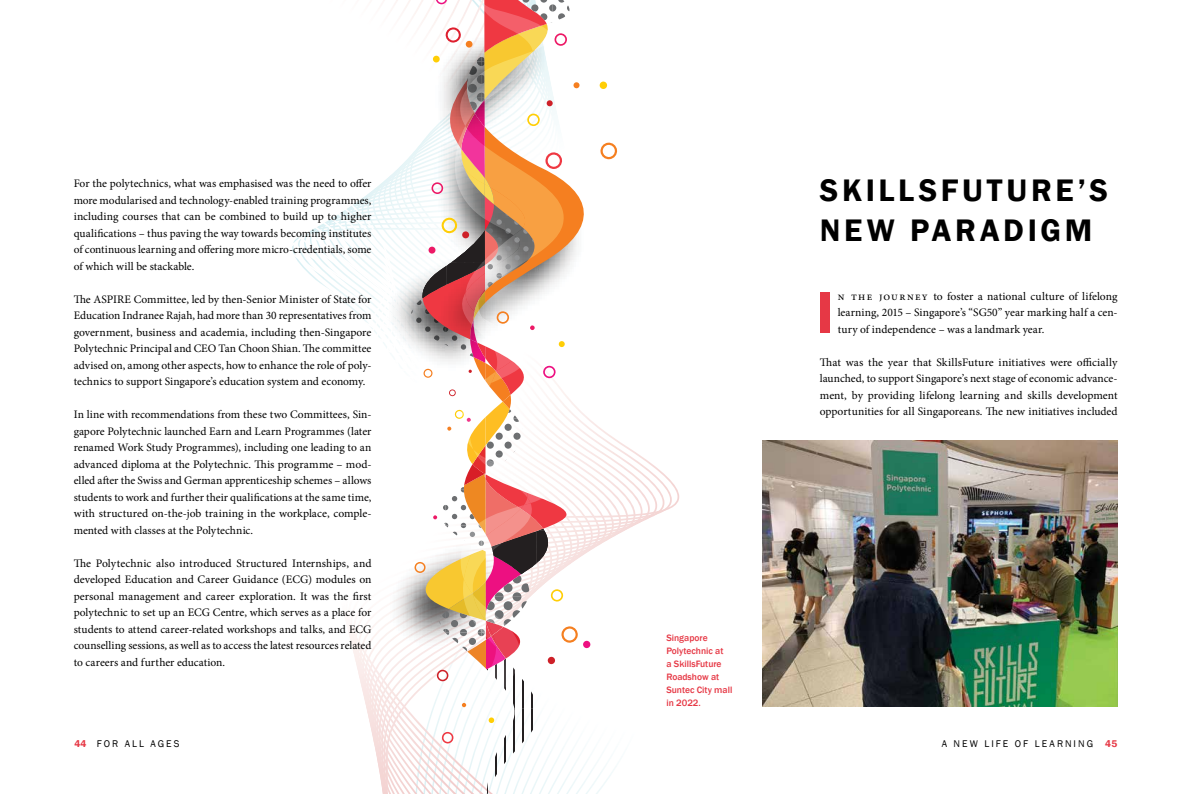
<style>
.page{position:relative;width:1191px;height:794px;background:#fff}
.page>*{position:absolute;margin:0;border:0;box-sizing:border-box;transform-origin:0 0}
.t1{font:600 61px "Franklin Gothic";color:#e63845}
.t2{font:600 32px/39.5px "Franklin Gothic";letter-spacing:.115em;color:#000}
.t3{font:11.5px/16.5px "Minion Pro";color:#000;text-align:justify}
.t4{font:10px "Franklin Gothic";letter-spacing:.2em;color:#000}
.t5{font:500 9.5px/13px "Franklin Gothic";color:#e63845}
.s1{font-weight:600;color:#e63845}
</style>
<div class="page">
<svg style="left:292px;top:187px;width:241px;height:607px"></svg>
<hr style="left:487px;top:709px;width:1px;height:85px;background:#231f20">
<hr style="left:504px;top:709px;width:2px;height:85px;background:#231f20">
<hr style="left:522px;top:709px;width:1px;height:85px;background:#231f20">
<hr style="left:495px;top:709px;width:2px;height:85px;background:#231f20">
<hr style="left:513px;top:709px;width:2px;height:85px;background:#231f20">
<hr style="left:531px;top:709px;width:1px;height:85px;background:#231f20">
<svg style="left:377px;top:0;width:240px;height:743px"></svg>
<svg style="left:540px;top:13px;width:7px;height:7px"></svg>
<img style="left:763px;top:440px;width:354px;height:266px">
<p class="t3" style="left:74px;top:175px;width:299px">For the polytechnics, what was emphasised was the need to offer more modularised and technology-enabled training programmes, including courses that can be combined to build up to higher qualifications – thus paving the way towards becoming institutes of continuous learning and offering more micro-credentials, some of which will be stackable.</p>
<p class="t3" style="left:74px;top:291px;width:299px">The ASPIRE Committee, led by then-Senior Minister of State for Education Indranee Rajah, had more than 30 representatives from government, business and academia, including then-Singapore Polytechnic Principal and CEO Tan Choon Shian. The committee advised on, among other aspects, how to enhance the role of poly&shy;technics to support Singapore’s education system and economy.</p>
<p class="t3" style="left:74px;top:406px;width:299px">In line with recommendations from these two Committees, Sin&shy;gapore Polytechnic launched Earn and Learn Programmes (later renamed Work Study Programmes), including one leading to an advanced diploma at the Polytechnic. This programme – mod&shy;elled after the Swiss and German apprenticeship schemes – allows students to work and further their qualifications at the same time, with structured on-the-job training in the workplace, comple&shy;mented with classes at the Polytechnic.</p>
<p class="t3" style="left:74px;top:555px;width:299px">The Polytechnic also introduced Structured Internships, and developed Education and Career Guidance (ECG) modules on personal management and career exploration. It was the first polytechnic to set up an ECG Centre, which serves as a place for students to attend career-related workshops and talks, and ECG counselling sessions, as well as to access the latest resources related to careers and further education.</p>
<p class="t5" style="left:666px;top:631px;width:67px">Singapore<br>Polytechnic at<br>a SkillsFuture<br>Roadshow at<br>Suntec City mall in 2022.</p>
<h2 class="t2" style="left:820px;top:171px;width:290px">SKILLSFUTURE’S<br>NEW PARADIGM</h2>
<h1 class="t1" style="left:815px;top:275px;width:19px">I</h1>
<p class="t3" style="left:837px;top:288px;width:281px">n the journey to foster a national culture of lifelong learning, 2015 – Singapore’s “SG50” year marking half a cen&shy;tury of independence – was a landmark year.</p>
<p class="t3" style="left:820px;top:354px;width:299px">That was the year that SkillsFuture initiatives were officially launched, to support Singapore’s next stage of economic advance&shy;ment, by providing lifelong learning and skills development opportunities for all Singaporeans. The new initiatives included</p>
<p class="t4" style="left:74px;top:737px;width:106px"><span class="s1">44</span> FOR ALL AGES</p>
<p class="t4" style="left:941px;top:737px;width:177px">A NEW LIFE OF LEARNING <span class="s1">45</span></p>
</div>
